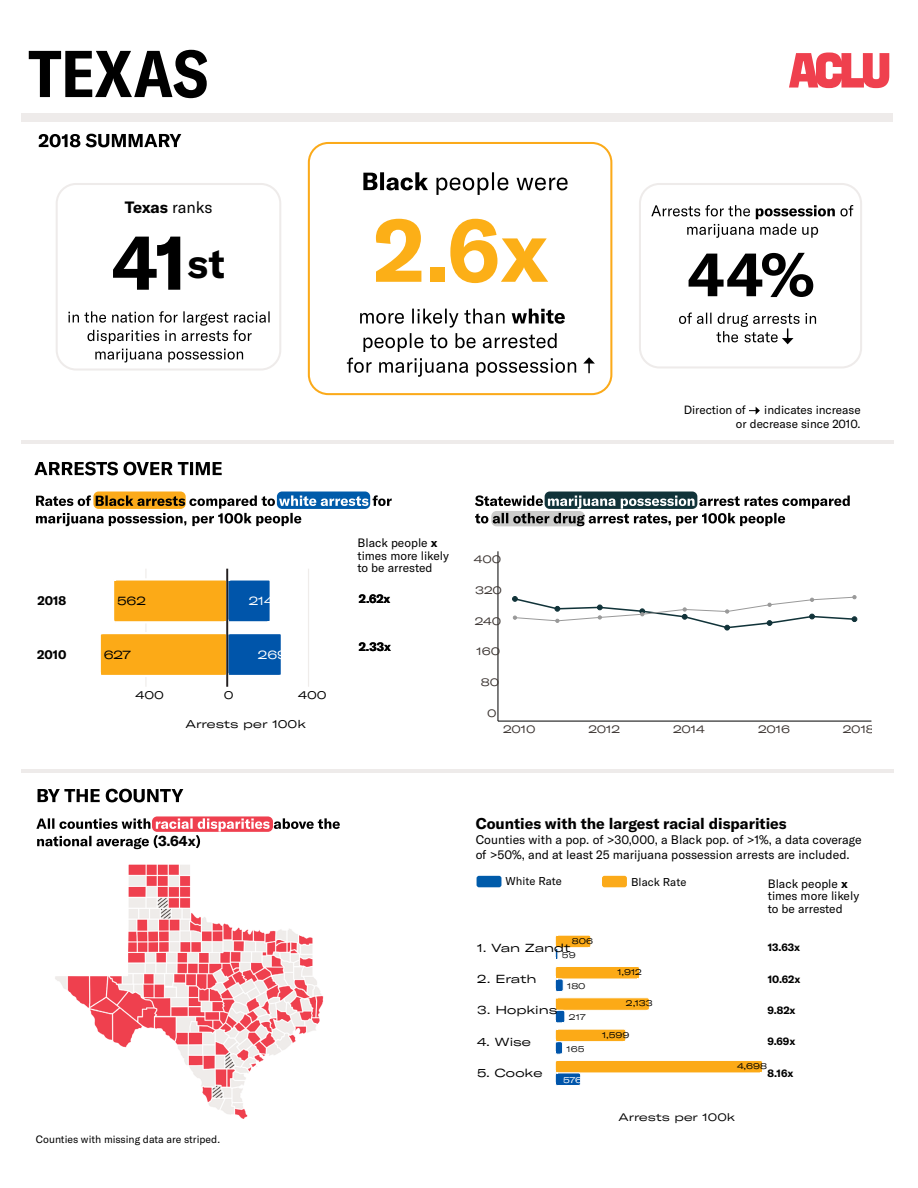
<style>
.page{position:relative;width:918px;height:1188px;background:#fff}
.page>*{position:absolute;margin:0;border:0;box-sizing:border-box;transform-origin:0 0}
.t1{font:700 86.7px "GT America";color:#fcaf17}
.t2{font:700 74.85px "GT America";color:#000}
.t3{font:700 condensed 65.1px "GT America";color:#000}
.t4{font:700 60px "GT America";color:#000}
.t5{font:700 16.2px "GT America";letter-spacing:-.025em;color:#000}
.t6{font:700 15.45px "GT America";color:#000}
.t7{font:700 14.55px "GT America";color:#000}
.t8{font:700 12.6px "GT America";letter-spacing:-.005em;color:#000}
.t9{font:12.3px/14.7px "GT America";color:#000}
.t10{font:700 12.15px "GT America";color:#000}
.t11{font:12px/12.8px "GT America";color:#000}
.t12{font:11.85px/14.1px "GT America";color:#000;text-align:right}
.t13{font:expanded 11.85px "GT America";letter-spacing:-.005em;color:#fff}
.t14{font:expanded 11.85px "GT America";letter-spacing:-.01em;color:#000}
.t15{font:expanded 11.55px "GT America";color:#000}
.t16{font:11.25px "GT America";color:#000}
.t17{font:expanded 11.1px "GT America";color:#000}
.t18{font:expanded 10.8px "GT America";color:#3c3532}
.t19{font:expanded 10.8px "GT America";color:#000}
.t20{font:700 10.65px "GT America";color:#000}
.t21{font:10.5px "GT America";color:#000}
.t22{font:expanded 8.4px "GT America";color:#000}
.t23{font:expanded 8.4px "GT America";color:#141414}
.t24{font:expanded 8.4px "GT America";color:#fff}
.s1{font-weight:400}
.s2{font-weight:700}
.s3{font-size:14.4px}
</style>
<div class="page">
<svg style="left:789px;top:53px;width:100px;height:35px"></svg>
<svg style="left:555px;top:935px;width:208px;height:151px"></svg>
<img style="left:55px;top:864px;width:269px;height:255px">
<div style="left:498px;top:551px;width:373px;height:170px;border:1px solid #fff"></div>
<svg style="left:512px;top:595px;width:345px;height:35px"></svg>
<hr style="left:498px;top:551px;width:1px;height:170px;background:#000">
<hr style="left:498px;top:721px;width:373px;height:1px;background:#000">
<svg style="left:100px;top:569px;width:209px;height:118px"></svg>
<hr style="left:226px;top:569px;width:2px;height:118px;background:#231f20">
<div style="left:545px;top:492px;width:152px;height:17px;background:#113339;border-radius:5px"></div>
<div style="left:22px;top:113px;width:871px;height:8px;background:#eeebea"></div>
<svg style="left:34px;top:462px;width:188px;height:13px"></svg>
<svg style="left:39px;top:134px;width:142px;height:13px"></svg>
<svg style="left:38px;top:789px;width:145px;height:13px"></svg>
<hr style="left:22px;top:769px;width:871px;height:3px;background:#eeebea">
<hr style="left:22px;top:441px;width:871px;height:3px;background:#eeebea">
<svg style="left:639px;top:183px;width:223px;height:185px"></svg>
<div style="left:152px;top:816px;width:121px;height:16px;background:#ef404f;border-radius:5px"></div>
<svg style="left:475px;top:495px;width:375px;height:31px"></svg>
<svg style="left:56px;top:183px;width:225px;height:188px"></svg>
<svg style="left:308px;top:142px;width:304px;height:253px"></svg>
<svg style="left:363px;top:172px;width:205px;height:23px"></svg>
<svg style="left:347px;top:309px;width:229px;height:68px"></svg>
<svg style="left:36px;top:818px;width:304px;height:31px"></svg>
<div style="left:93px;top:492px;width:93px;height:17px;background:#fbaa1a;border-radius:5px"></div>
<div style="left:277px;top:492px;width:93px;height:17px;background:#005baa;border-radius:5px"></div>
<svg style="left:749px;top:407px;width:11px;height:8px"></svg>
<div style="left:477px;top:876px;width:24px;height:11px;background:#005baa;border-radius:2px"></div>
<div style="left:602px;top:876px;width:25px;height:11px;background:#fbaa1a;border-radius:2px"></div>
<svg style="left:36px;top:495px;width:356px;height:31px"></svg>
<h3 class="t3" style="left:29px;top:34px;width:181px">TEXAS</h3>
<h3 class="t5" style="left:125px;top:197px;width:89px">Texas <span class="s1">ranks</span></h3>
<h2 class="t2" style="left:112px;top:216px;width:114px">41<sup>st</sup></h2>
<h1 class="t1" style="left:373px;top:197px;width:177px">2.6x</h1>
<h3 class="t4" style="left:688px;top:237px;width:127px">44%</h3>
<p class="t12" style="left:684px;top:403px;width:64px">Direction of</p>
<p class="t12" style="left:736px;top:403px;width:126px">indicates increase<br>or decrease since 2010.</p>
<p class="t8" style="left:38px;top:593px;width:30px">2018</p>
<p class="t8" style="left:37px;top:647px;width:31px">2010</p>
<p class="t11" style="left:357px;top:536px;width:93px">Black people <span class="s2">x </span>times more likely to be arrested</p>
<p class="t18" style="left:474px;top:553px;width:29px">400</p>
<p class="t14" style="left:117px;top:594px;width:30px">562</p>
<p class="t13" style="left:249px;top:594px;width:26px">214</p>
<p class="t10" style="left:359px;top:591px;width:33px">2.62x</p>
<p class="t18" style="left:475px;top:584px;width:28px">320</p>
<p class="t18" style="left:475px;top:614px;width:28px">240</p>
<p class="t14" style="left:104px;top:648px;width:29px">627</p>
<p class="t13" style="left:258px;top:648px;width:31px">269</p>
<p class="t10" style="left:359px;top:639px;width:34px">2.33x</p>
<p class="t18" style="left:477px;top:645px;width:25px">160</p>
<p class="t18" style="left:481px;top:676px;width:20px">80</p>
<p class="t17" style="left:136px;top:688px;width:30px">400</p>
<p class="t17" style="left:224px;top:688px;width:11px">0</p>
<p class="t17" style="left:298px;top:688px;width:30px">400</p>
<p class="t17" style="left:186px;top:717px;width:122px">Arrests per 100k</p>
<p class="t18" style="left:487px;top:707px;width:11px">0</p>
<p class="t18" style="left:503px;top:723px;width:34px">2010</p>
<p class="t18" style="left:588px;top:723px;width:33px">2012</p>
<p class="t18" style="left:673px;top:723px;width:33px">2014</p>
<p class="t18" style="left:758px;top:723px;width:34px">2016</p>
<p class="t18" style="left:843px;top:723px;width:34px">2018</p>
<p class="t6" style="left:476px;top:814px;width:312px">Counties with the largest racial disparities</p>
<p class="t7" style="left:158px;top:832px;width:39px">3.64<span class="s3">x</span></p>
<p class="t9" style="left:476px;top:832px;width:387px">Counties with a pop. of &gt;30,000, a Black pop. of &gt;1%, a data coverage of &gt;50%, and at least 25 marijuana possession arrests are included.</p>
<p class="t16" style="left:506px;top:875px;width:58px">White Rate</p>
<p class="t16" style="left:631px;top:875px;width:57px">Black Rate</p>
<p class="t22" style="left:572px;top:936px;width:23px">806</p>
<p class="t23" style="left:562px;top:950px;width:15px">59</p>
<p class="t15" style="left:477px;top:941px;width:95px">1. Van Zandt</p>
<p class="t15" style="left:477px;top:972px;width:61px">2. Erath</p>
<p class="t15" style="left:477px;top:1003px;width:82px">3. Hopkins</p>
<p class="t15" style="left:477px;top:1035px;width:55px">4. Wise</p>
<p class="t23" style="left:567px;top:981px;width:20px">180</p>
<p class="t23" style="left:569px;top:1012px;width:18px">217</p>
<p class="t23" style="left:567px;top:1044px;width:19px">165</p>
<p class="t15" style="left:477px;top:1066px;width:67px">5. Cooke</p>
<p class="t24" style="left:563px;top:1075px;width:21px">576</p>
<p class="t22" style="left:617px;top:967px;width:26px">1,912</p>
<p class="t22" style="left:626px;top:998px;width:28px">2,133</p>
<p class="t22" style="left:602px;top:1030px;width:29px">1,599</p>
<p class="t11" style="left:768px;top:877px;width:93px">Black people <span class="s2">x </span>times more likely to be arrested</p>
<p class="t20" style="left:768px;top:941px;width:34px">13.63x</p>
<p class="t20" style="left:768px;top:972px;width:34px">10.62x</p>
<p class="t20" style="left:768px;top:1004px;width:30px">9.82x</p>
<p class="t20" style="left:768px;top:1035px;width:29px">9.69x</p>
<p class="t20" style="left:767px;top:1066px;width:28px">8.16x</p>
<p class="t22" style="left:737px;top:1061px;width:31px">4,698</p>
<p class="t19" style="left:619px;top:1111px;width:118px">Arrests per 100k</p>
<p class="t21" style="left:36px;top:1133px;width:186px">Counties with missing data are striped.</p>
</div>
